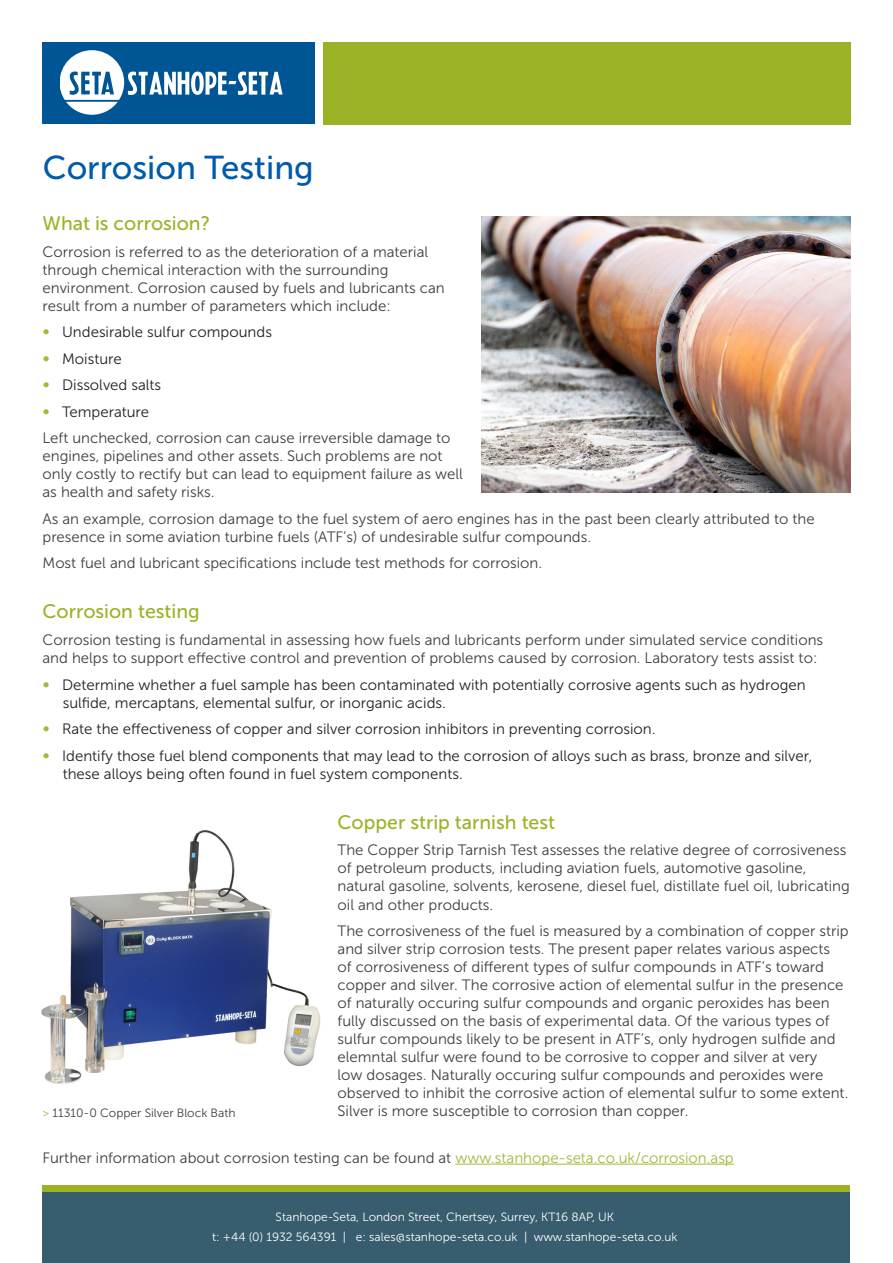
<style>
.page{position:relative;width:893px;height:1263px;background:#fff}
.page>*{position:absolute;margin:0;border:0;box-sizing:border-box;transform-origin:0 0}
.main_title{font:33px "Museo Sans 500";color:#015aaa}
.Heading_1{font:19.5px "Museo Sans 500";color:#9cb226}
.BODY{font:15px/18px "Museo Sans 300";color:#3e3e3f}
.BODY-2{font:15px/18px "Museo Sans 300";color:#231f20}
.BODY-3{font:12px "Museo Sans 300";color:#fff}
.BODY-4{font:12px "Museo Sans 300";color:#3e3e3f}
.s1{color:#a4b739}
</style>
<div class="page">
<div style="left:43px;top:1185px;width:807px;height:78px;background:#375d6e"></div>
<div style="left:43px;top:1185px;width:807px;height:7px;background:#9cb226"></div>
<div style="left:323px;top:43px;width:527px;height:82px;background:#9cb226"></div>
<div style="left:43px;top:43px;width:272px;height:81px;background:#005595"></div>
<svg style="left:60px;top:50px;width:223px;height:65px"></svg>
<hr style="left:455px;top:1164px;width:279px;height:1px;background:#a4b739">
<img style="left:482px;top:216px;width:368px;height:277px">
<img style="left:41px;top:830px;width:280px;height:254px">
<p class="main_title" style="left:43px;top:149px;width:272px">Corrosion Testing</p>
<p class="Heading_1" style="left:43px;top:213px;width:169px">What is corrosion?</p>
<p class="BODY" style="left:43px;top:243px;width:404px">Corrosion is referred to as the deterioration of a material through chemical interaction with the surrounding environment. Corrosion caused by fuels and lubricants can result from a number of parameters which include:</p>
<p class="BODY-2" style="left:43px;top:323px;width:231px"><span class="s1">∞</span> Undesirable sulfur compounds</p>
<p class="BODY-2" style="left:43px;top:350px;width:81px"><span class="s1">∞</span> Moisture</p>
<p class="BODY-2" style="left:43px;top:376px;width:120px"><span class="s1">∞</span> Dissolved salts</p>
<p class="BODY-2" style="left:43px;top:403px;width:108px"><span class="s1">∞</span> Temperature</p>
<p class="BODY" style="left:43px;top:429px;width:422px">Left unchecked, corrosion can cause irreversible damage to engines, pipelines and other assets. Such problems are not only costly to rectify but can lead to equipment failure as well as health and safety risks.</p>
<p class="BODY" style="left:43px;top:510px;width:774px">As an example, corrosion damage to the fuel system of aero engines has in the past been clearly attributed to the presence in some aviation turbine fuels (ATF’s) of undesirable sulfur compounds.</p>
<p class="BODY" style="left:43px;top:554px;width:501px">Most fuel and lubricant specifications include test methods for corrosion.</p>
<p class="Heading_1" style="left:43px;top:601px;width:159px">Corrosion testing</p>
<p class="BODY" style="left:43px;top:631px;width:782px">Corrosion testing is fundamental in assessing how fuels and lubricants perform under simulated service conditions and helps to support effective control and prevention of problems caused by corrosion. Laboratory tests assist to:</p>
<p class="BODY-2" style="left:63px;top:675px;width:744px;text-indent:-20px"><span class="s1">∞</span> Determine whether a fuel sample has been contaminated with potentially corrosive agents such as hydrogen sulfide, mercaptans, elemental sulfur, or inorganic acids.</p>
<p class="BODY-2" style="left:43px;top:720px;width:614px"><span class="s1">∞</span> Rate the effectiveness of copper and silver corrosion inhibitors in preventing corrosion.</p>
<p class="BODY-2" style="left:63px;top:746px;width:751px;text-indent:-20px"><span class="s1">∞</span> Identify those fuel blend components that may lead to the corrosion of alloys such as brass, bronze and silver, these alloys being often found in fuel system components.</p>
<p class="Heading_1" style="left:338px;top:811px;width:219px">Copper strip tarnish test</p>
<p class="BODY" style="left:338px;top:841px;width:514px">The Copper Strip Tarnish Test assesses the relative degree of corrosiveness of petroleum products, including aviation fuels, automotive gasoline, natural gasoline, solvents, kerosene, diesel fuel, distillate fuel oil, lubricating oil and other products.</p>
<p class="BODY" style="left:338px;top:922px;width:513px">The corrosiveness of the fuel is measured by a combination of copper strip and silver strip corrosion tests. The present paper relates various aspects<br>of corrosiveness of different types of sulfur compounds in ATF’s toward copper and silver. The corrosive action of elemental sulfur in the presence of naturally occuring sulfur compounds and organic peroxides has been fully discussed on the basis of experimental data. Of the various types of sulfur compounds likely to be present in ATF’s, only hydrogen sulfide and elemntal sulfur were found to be corrosive to copper and silver at very<br>low dosages. Naturally occuring sulfur compounds and peroxides were observed to inhibit the corrosive action of elemental sulfur to some extent.</p>
<p class="BODY-4" style="left:43px;top:1106px;width:194px"><span class="s1">&gt;</span> 11310-0 Copper Silver Block Bath</p>
<p class="BODY" style="left:338px;top:1102px;width:352px">Silver is more susceptible to corrosion than copper.</p>
<p class="BODY" style="left:43px;top:1148px;width:693px">Further information about corrosion testing can be found at <span class="s1">www.stanhope-seta.co.uk/corrosion.asp</span></p>
<p class="BODY-3" style="left:276px;top:1210px;width:340px">Stanhope-Seta, London Street, Chertsey, Surrey, KT16 8AP, UK</p>
<p class="BODY-3" style="left:212px;top:1231px;width:467px">t: +44 (0) 1932 564391 | e: sales@stanhope-seta.co.uk | www.stanhope-seta.co.uk</p>
</div>
